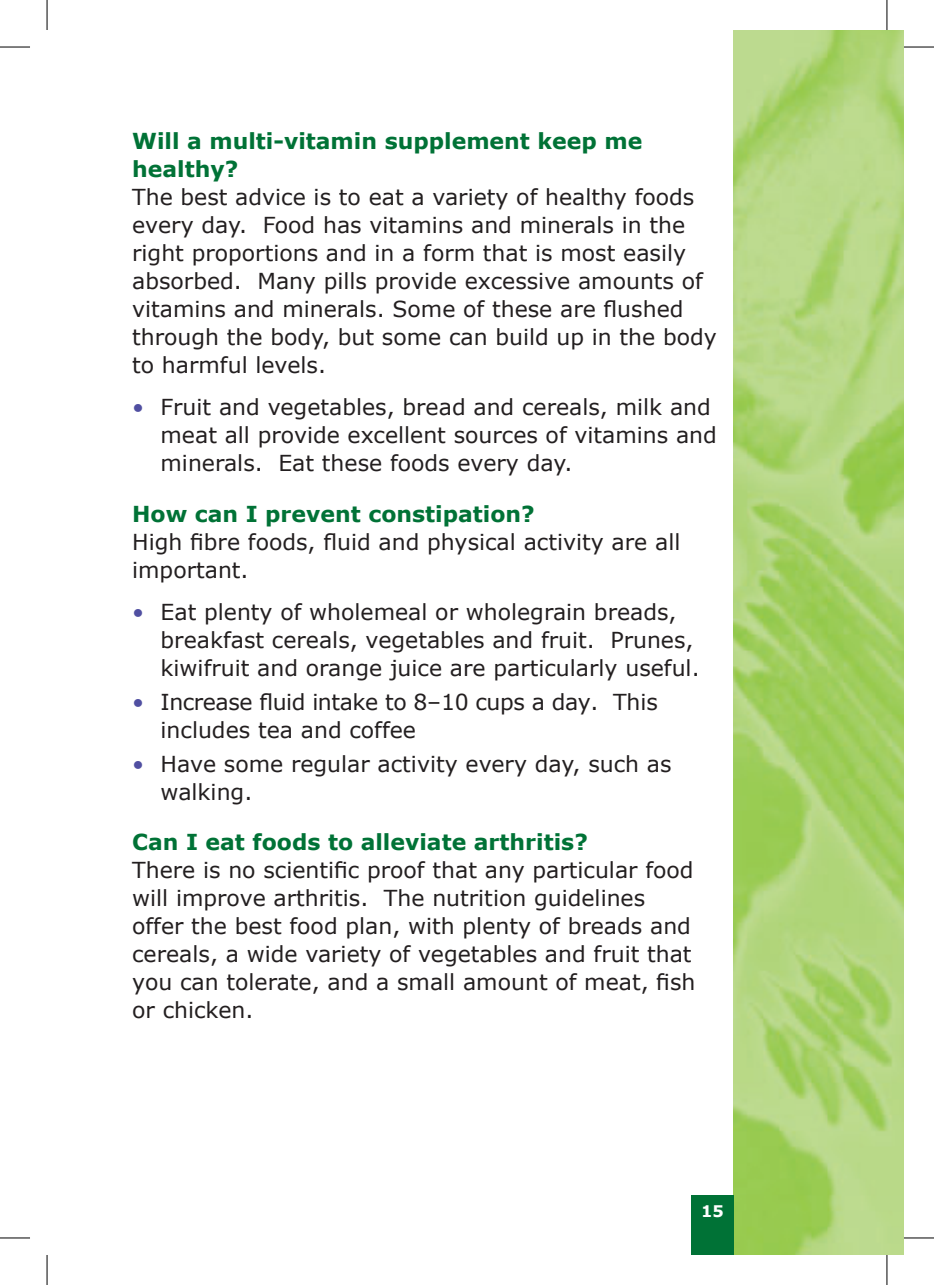
<style>
.page{position:relative;width:934px;height:1285px;background:#fff}
.page>*{position:absolute;margin:0;border:0;box-sizing:border-box;transform-origin:0 0}
.t1{font:22px/28px "Verdana";color:#231f20}
.t2{font:700 22px/28px "Verdana";color:#007236}
.t3{font:22px/28px "Verdana";letter-spacing:-.02em;color:#231f20}
.t4{font:700 16px "Verdana";color:#fff}
.s1{color:#504fa1}
</style>
<div class="page">
<img style="left:733px;top:30px;width:170px;height:1225px">
<div style="left:691px;top:1195px;width:42px;height:60px;background:#007236"></div>
<hr style="left:0;top:47px;width:30px;height:1px;background:#000">
<hr style="left:903px;top:47px;width:30px;height:1px;background:#000">
<hr style="left:0;top:1237px;width:30px;height:1px;background:#000">
<hr style="left:903px;top:1237px;width:30px;height:1px;background:#000">
<hr style="left:47px;top:0;width:1px;height:30px;background:#000">
<hr style="left:47px;top:1255px;width:1px;height:30px;background:#000">
<hr style="left:886px;top:0;width:1px;height:30px;background:#000">
<hr style="left:886px;top:1255px;width:1px;height:30px;background:#000">
<p class="t2" style="left:132px;top:126px;width:511px">Will a multi-vitamin supplement keep me healthy?</p>
<p class="t1" style="left:132px;top:182px;width:586px">The best advice is to eat a variety of healthy foods every day. Food has vitamins and minerals in the right proportions and in a form that is most easily absorbed. Many pills provide excessive amounts of vitamins and minerals. Some of these are flushed through the body, but some can build up in the body to harmful levels.</p>
<p class="t1" style="left:160px;top:392px;width:557px;text-indent:-28px"><span class="s1">•</span> Fruit and vegetables, bread and cereals, milk and meat all provide excellent sources of vitamins and minerals. Eat these foods every day.</p>
<p class="t2" style="left:132px;top:499px;width:404px">How can I prevent constipation?</p>
<p class="t1" style="left:132px;top:527px;width:549px">High fibre foods, fluid and physical activity are all important.</p>
<p class="t1" style="left:160px;top:597px;width:540px;text-indent:-28px"><span class="s1">•</span> Eat plenty of wholemeal or wholegrain breads, breakfast cereals, vegetables and fruit. Prunes, kiwifruit and orange juice are particularly useful.</p>
<p class="t3" style="left:160px;top:687px;width:498px;text-indent:-28px"><span class="s1">•</span> Increase fluid intake to 8–10 cups a day. This includes tea and coffee</p>
<p class="t1" style="left:160px;top:748px;width:512px;text-indent:-28px"><span class="s1">•</span> Have some regular activity every day, such as walking.</p>
<p class="t2" style="left:132px;top:827px;width:457px">Can I eat foods to alleviate arthritis?</p>
<p class="t1" style="left:132px;top:855px;width:564px">There is no scientific proof that any particular food will improve arthritis. The nutrition guidelines offer the best food plan, with plenty of breads and cereals, a wide variety of vegetables and fruit that you can tolerate, and a small amount of meat, fish or chicken.</p>
<p class="t4" style="left:700px;top:1200px;width:24px">15</p>
</div>
